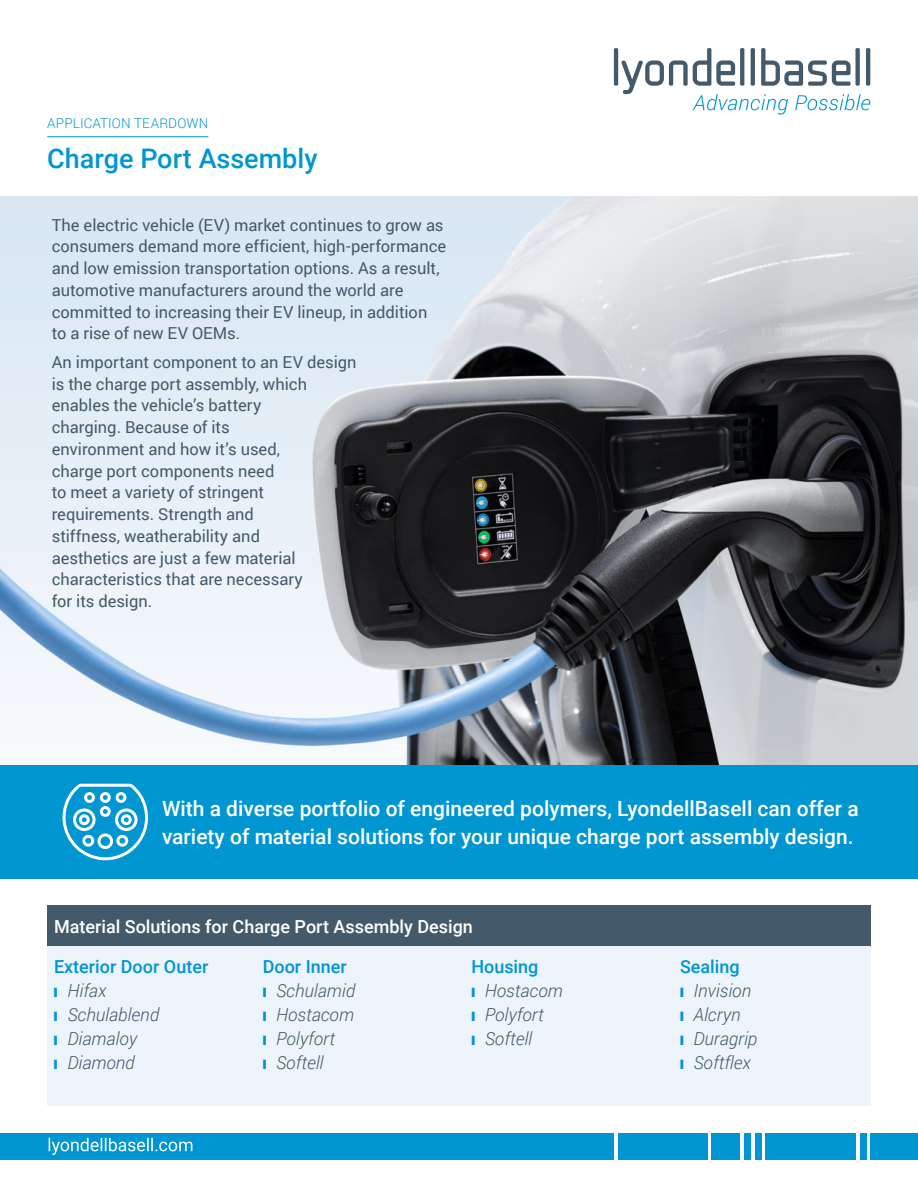
<style>
.page{position:relative;width:918px;height:1188px;background:#fff}
.page>*{position:absolute;margin:0;border:0;box-sizing:border-box;transform-origin:0 0}
.t1{font:500 27px "Roboto";color:#0096d2}
.t2{font:500 21px/28.5px "Roboto";color:#fff}
.t3{font:italic 300 18px/24px "Roboto";color:#445a6b}
.t4{font:500 18px "Roboto";color:#fff}
.t5{font:16.5px/21.8px "Roboto";color:#445a6b}
.t6{font:300 13.5px "Roboto";letter-spacing:.01em;color:#0096d2}
.s1{font-weight:500;font-style:normal;color:#0096d2}
.s2{color:#0096d2}
</style>
<div class="page">
<img style="left:0;top:197px;width:918px;height:568px">
<hr style="left:614px;top:48px;width:4px;height:38px;background:#445a6b;border-radius:2px">
<svg style="left:621px;top:48px;width:249px;height:66px"></svg>
<hr style="left:47px;top:136px;width:161px;height:1px;background:#0096d2">
<div style="left:47px;top:946px;width:824px;height:160px;background:#edf4fb"></div>
<div style="left:47px;top:906px;width:824px;height:40px;background:#445a6b"></div>
<div style="left:0;top:765px;width:918px;height:114px;background:#0096d2"></div>
<svg style="left:62px;top:784px;width:86px;height:76px"></svg>
<div style="left:0;top:1133px;width:614px;height:27px;background:#0096d2"></div>
<div style="left:618px;top:1133px;width:89px;height:27px;background:#0096d2"></div>
<div style="left:712px;top:1133px;width:28px;height:27px;background:#0096d2"></div>
<div style="left:745px;top:1133px;width:6px;height:27px;background:#0096d2"></div>
<div style="left:755px;top:1133px;width:6px;height:27px;background:#0096d2"></div>
<div style="left:766px;top:1133px;width:90px;height:27px;background:#0096d2"></div>
<div style="left:860px;top:1133px;width:6px;height:27px;background:#0096d2"></div>
<div style="left:871px;top:1133px;width:47px;height:27px;background:#0096d2"></div>
<svg style="left:49px;top:1138px;width:143px;height:17px"></svg>
<p class="t6" style="left:47px;top:114px;width:163px">APPLICATION TEARDOWN</p>
<h1 class="t1" style="left:47px;top:139px;width:272px">Charge Port Assembly</h1>
<p class="t5" style="left:52px;top:213px;width:396px">The electric vehicle (EV) market continues to grow as consumers demand more efficient, high-performance and low emission transportation options. As a result, automotive manufacturers around the world are committed to increasing their EV lineup, in addition<br>to a rise of new EV OEMs.</p>
<p class="t5" style="left:52px;top:351px;width:306px">An important component to an EV design is the charge port assembly, which enables the vehicle’s battery<br>charging. Because of its<br>environment and how it’s used,<br>charge port components need<br>to meet a variety of stringent requirements. Strength and<br>stiffness, weatherability and<br>aesthetics are just a few material characteristics that are necessary<br>for its design.</p>
<p class="t2" style="left:162px;top:793px;width:698px">With a diverse portfolio of engineered polymers, LyondellBasell can offer a variety of material solutions for your unique charge port assembly design.</p>
<p class="t4" style="left:54px;top:914px;width:420px">Material Solutions for Charge Port Assembly Design</p>
<p class="t3" style="left:54px;top:954px;width:156px"><span class="s1">Exterior Door Outer </span><span class="s2">❙</span> Hifax<br><span class="s2">❙</span> Schulablend<br><span class="s2">❙</span> Diamaloy<br><span class="s2">❙</span> Diamond</p>
<p class="t3" style="left:263px;top:954px;width:94px"><span class="s1">Door Inner<br></span><span class="s2">❙</span> Schulamid <span class="s2">❙</span> Hostacom <span class="s2">❙</span> Polyfort<br><span class="s2">❙</span> Softell</p>
<p class="t3" style="left:471px;top:954px;width:93px"><span class="s1">Housing<br></span><span class="s2">❙</span> Hostacom <span class="s2">❙</span> Polyfort<br><span class="s2">❙</span> Softell</p>
<p class="t3" style="left:680px;top:954px;width:79px"><span class="s1">Sealing<br></span><span class="s2">❙</span> Invision <span class="s2">❙</span> Alcryn<br><span class="s2">❙</span> Duragrip <span class="s2">❙</span> Softflex</p>
</div>
